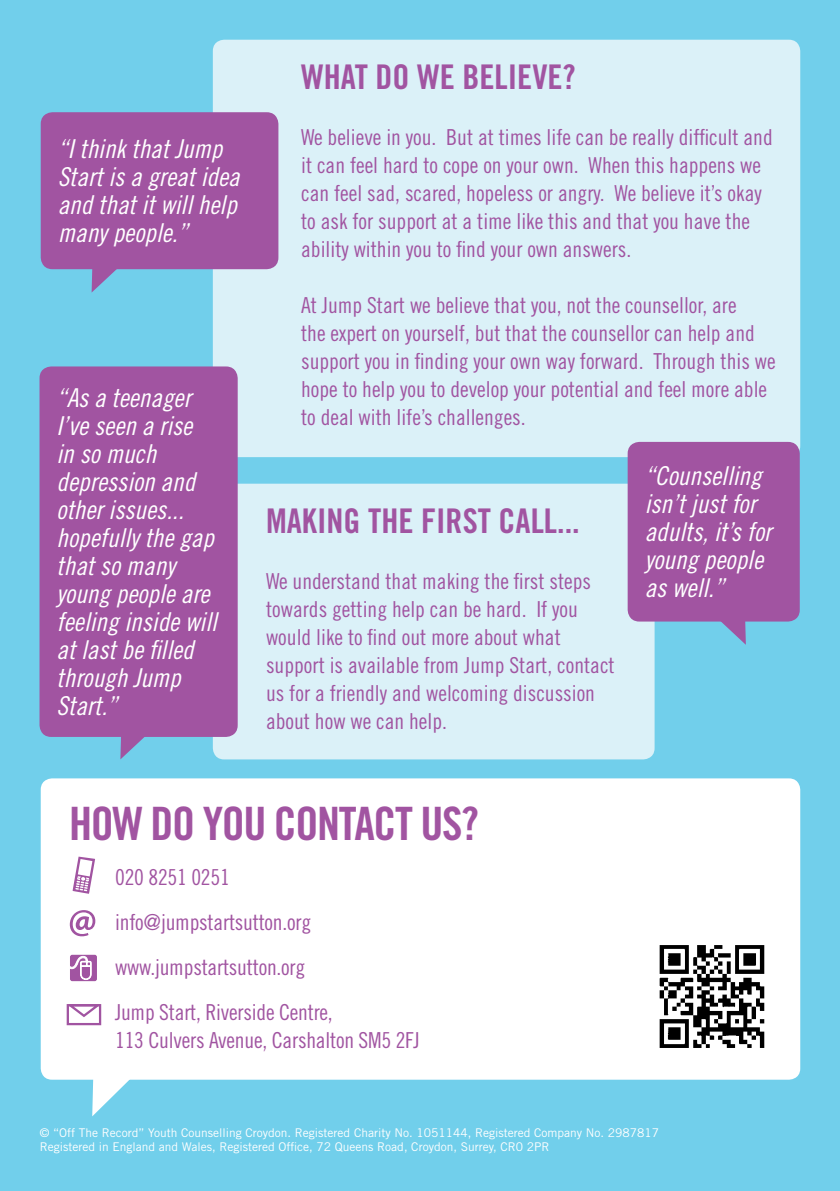
<style>
.page{position:relative;width:840px;height:1191px;background:#fff}
.page>*{position:absolute;margin:0;border:0;box-sizing:border-box;transform-origin:0 0}
.t1{font:46px "Trade Gothic LT Std Bd Cn 20";letter-spacing:-.03em;color:#a154a1}
.t2{font:34px "Trade Gothic LT Std Bd Cn 20";color:#a154a1}
.t3{font:26px/28px "Trade Gothic LT Std Cn 18 Obl";color:#fff}
.t4{font:22px/28px "Trade Gothic LT Std Cn 18";color:#a154a1}
.t5{font:12px/14.4px "Trade Gothic LT Std";color:#fff}
</style>
<div class="page">
<div style="left:0;top:0;width:839px;height:1191px;background:#71cfeb"></div>
<div style="left:213px;top:40px;width:586px;height:417px;background:#dbf1f8;border-radius:11px"></div>
<div style="left:213px;top:484px;width:441px;height:275px;background:#dbf1f8;border-radius:11px"></div>
<div style="left:41px;top:112px;width:237px;height:157px;background:#a154a1;border-radius:12px"></div>
<div style="left:627px;top:442px;width:172px;height:179px;background:#a154a1;border-radius:12px"></div>
<svg style="left:92px;top:269px;width:27px;height:23px"></svg>
<svg style="left:718px;top:621px;width:27px;height:23px"></svg>
<div style="left:41px;top:778px;width:758px;height:301px;background:#fff;border-radius:11px"></div>
<svg style="left:73px;top:856px;width:22px;height:37px"></svg>
<svg style="left:70px;top:910px;width:25px;height:26px"></svg>
<svg style="left:67px;top:1004px;width:34px;height:21px"></svg>
<svg style="left:70px;top:954px;width:27px;height:27px"></svg>
<svg style="left:70px;top:956px;width:21px;height:23px"></svg>
<svg style="left:92px;top:1079px;width:53px;height:37px"></svg>
<div style="left:39px;top:366px;width:198px;height:371px;background:#a154a1;border-radius:12px"></div>
<svg style="left:120px;top:737px;width:25px;height:22px"></svg>
<img style="left:659px;top:945px;width:106px;height:103px">
<p class="t3" style="left:58px;top:135px;width:183px">“I think that Jump<br>Start is a great idea and that it will help many people.”</p>
<p class="t3" style="left:56px;top:384px;width:162px">“As a teenager<br>I’ve seen a rise<br>in so much depression and other issues... hopefully the gap that so many young people are feeling inside will at last be filled through Jump<br>Start.”</p>
<h2 class="t2" style="left:301px;top:56px;width:276px">WHAT DO WE BELIEVE?</h2>
<p class="t4" style="left:301px;top:123px;width:473px">We believe in you. But at times life can be really difficult and it can feel hard to cope on your own. When this happens we can feel sad, scared, hopeless or angry. We believe it’s okay to ask for support at a time like this and that you have the ability within you to find your own answers.</p>
<p class="t4" style="left:301px;top:291px;width:476px">At Jump Start we believe that you, not the counsellor, are<br>the expert on yourself, but that the counsellor can help and support you in finding your own way forward. Through this we hope to help you to develop your potential and feel more able to deal with life’s challenges.</p>
<h2 class="t2" style="left:266px;top:500px;width:315px">MAKING THE FIRST CALL...</h2>
<p class="t4" style="left:266px;top:567px;width:350px">We understand that making the first steps towards getting help can be hard. If you would like to find out more about what support is available from Jump Start, contact us for a friendly and welcoming discussion about how we can help.</p>
<p class="t3" style="left:644px;top:462px;width:128px">“Counselling isn’t just for adults, it’s for young people as well.”</p>
<h1 class="t1" style="left:69px;top:795px;width:411px">HOW DO YOU CONTACT US?</h1>
<p class="t4" style="left:115px;top:854px;width:219px;line-height:45px">020 8251 0251 info@jumpstartsutton.org www.jumpstartsutton.org<br>Jump Start, Riverside Centre,</p>
<p class="t4" style="left:115px;top:1026px;width:306px">113 Culvers Avenue, Carshalton SM5 2FJ</p>
<p class="t5" style="left:40px;top:1125px;width:620px">© “Off The Record” Youth Counselling Croydon. Registered Charity No. 1051144, Registered Company No. 2987817<br>Registered in England and Wales, Registered Office, 72 Queens Road, Croydon, Surrey, CR0 2PR</p>
</div>
